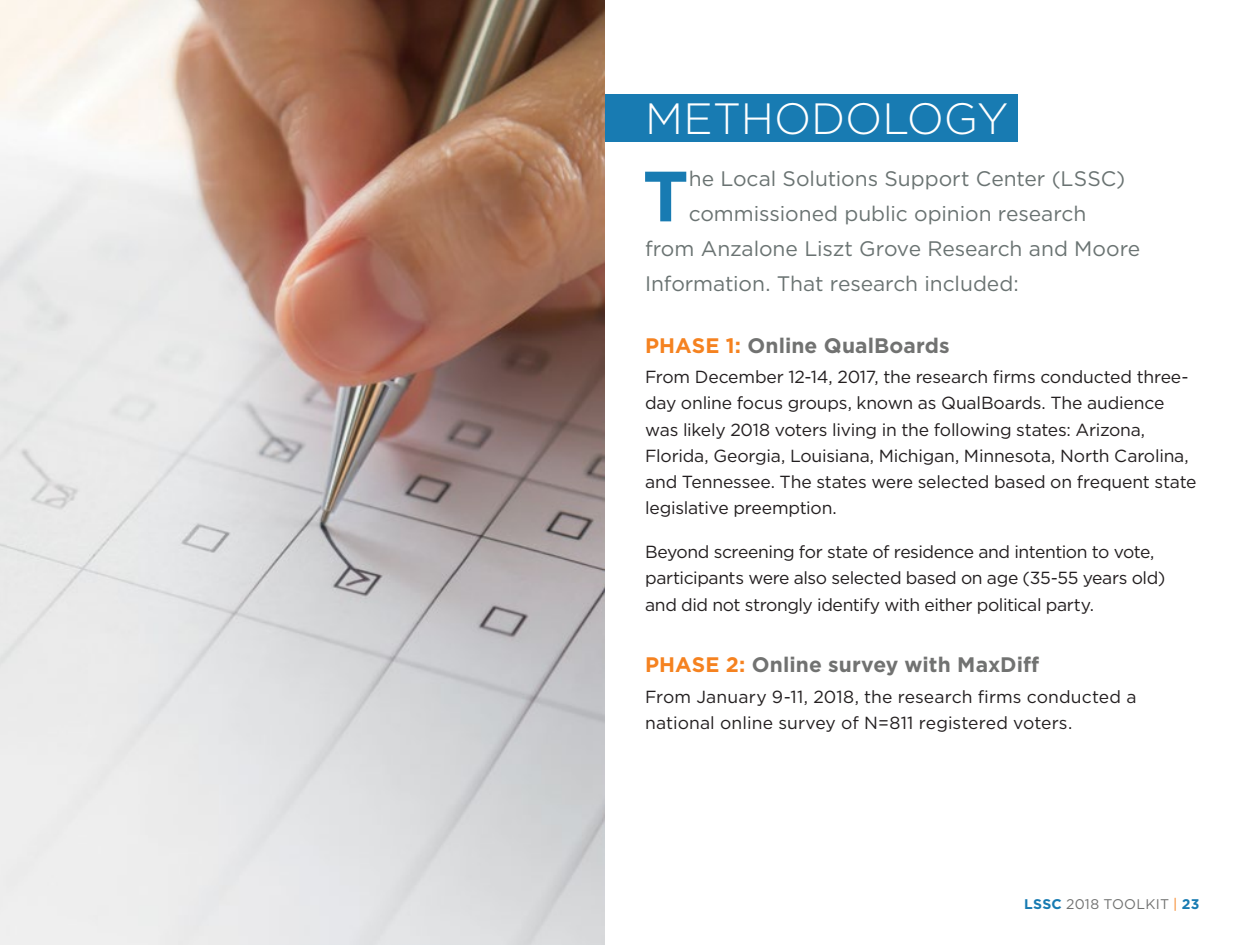
<style>
.page{position:relative;width:1260px;height:945px;background:#fff}
.page>*{position:absolute;margin:0;border:0;box-sizing:border-box;transform-origin:0 0}
.t1{font:700 71.05px "Gotham";color:#187bb2}
.t2{font:300 43.75px "Gotham";color:#fff}
.t3{font:21px "Gotham";letter-spacing:-.005em;color:#6a7372}
.t4{font:700 21px "Gotham";letter-spacing:.005em;color:#717271}
.t5{font:17.5px/26.2px "Gotham";letter-spacing:-.015em;color:#231f20}
.t6{font:17.5px/26.2px "Gotham";letter-spacing:.005em;color:#231f20}
.t7{font:14px "Gotham";letter-spacing:.015em;color:#717271}
.s1{color:#f58220}
.s2{font-weight:700;color:#187bb2}
</style>
<div class="page">
<div style="left:605px;top:94px;width:413px;height:48px;background:#187bb2"></div>
<img style="left:0;top:0;width:605px;height:945px">
<h2 class="t2" style="left:645px;top:91px;width:365px">METHODOLOGY</h2>
<h1 class="t1" style="left:643px;top:149px;width:48px">T</h1>
<p class="t3" style="left:689px;top:166px;width:438px">he Local Solutions Support Center (LSSC)</p>
<p class="t3" style="left:689px;top:201px;width:399px">commissioned public opinion research</p>
<p class="t3" style="left:645px;top:236px;width:497px">from Anzalone Liszt Grove Research and Moore</p>
<p class="t3" style="left:645px;top:271px;width:375px">Information. That research included:</p>
<p class="t4" style="left:645px;top:331px;width:306px"><span class="s1">PHASE 1:</span> Online QualBoards</p>
<p class="t5" style="left:645px;top:364px;width:553px">From December 12-14, 2017, the research firms conducted three&shy;day online focus groups, known as QualBoards. The audience was likely 2018 voters living in the following states: Arizona, Florida, Georgia, Louisiana, Michigan, Minnesota, North Carolina, and Tennessee. The states were selected based on frequent state legislative preemption.</p>
<p class="t5" style="left:645px;top:539px;width:522px">Beyond screening for state of residence and intention to vote, participants were also selected based on age (35-55 years old) and did not strongly identify with either political party.</p>
<p class="t4" style="left:645px;top:651px;width:396px"><span class="s1">PHASE 2:</span> Online survey with MaxDiff</p>
<p class="t6" style="left:645px;top:683px;width:493px">From January 9-11, 2018, the research firms conducted a national online survey of N=811 registered voters.</p>
<p class="t7" style="left:1024px;top:895px;width:177px"><span class="s2">LSSC</span> 2018 TOOLKIT <span class="s1">|</span> <span class="s2">23</span></p>
</div>
